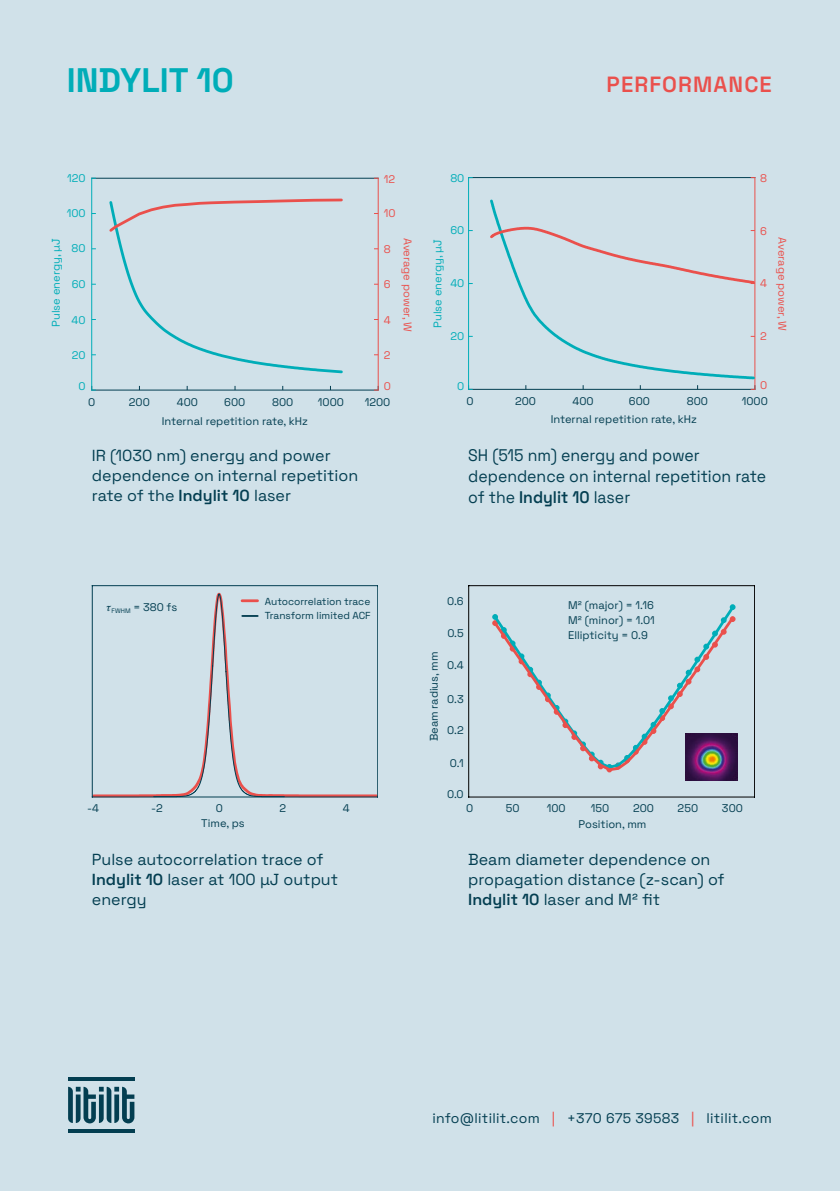
<style>
.page{position:relative;width:840px;height:1191px;background:#fff}
.page>*{position:absolute;margin:0;border:0;box-sizing:border-box;transform-origin:0 0}
.t1{font:700 34px "Space Grotesk";color:#00adb8}
.t2{font:600 22px "Space Grotesk";letter-spacing:.05em;color:#ea504c}
.t3{font:16.8px/21px "Space Grotesk";color:#033e51;scale:.94 1}
.t4{font:16px/20px "Space Grotesk";color:#033e51}
.t5{font:14px "Space Grotesk";letter-spacing:.02em;color:#033e51}
.t6{font:11.2px/14.8px "Space Grotesk";color:#033e51;text-align:justify}
.t7{font:11.2px "Space Grotesk";color:#00adb8}
.t8{font:11.2px "Space Grotesk";letter-spacing:-.005em;color:#ea504c}
.t9{font:11px "Space Grotesk";color:#033e51}
.t10{font:10.2px/14.8px "Space Grotesk";color:#033e51}
.s1{font-weight:600}
.s2{color:#ea504c}
</style>
<div class="page">
<div style="left:0;top:0;width:839px;height:1191px;background:#d0e1e9"></div>
<svg style="left:68px;top:1086px;width:66px;height:37px"></svg>
<hr style="left:68px;top:1077px;width:66px;height:4px;background:#033e51">
<svg style="left:68px;top:1129px;width:66px;height:3px"></svg>
<hr style="left:92px;top:390px;width:286px;height:1px;background:#033e51">
<hr style="left:92px;top:178px;width:286px;height:1px;background:#033e51">
<hr style="left:91px;top:178px;width:1px;height:212px;background:#00adb8">
<svg style="left:91px;top:386px;width:5px;height:5px"></svg>
<hr style="left:377px;top:178px;width:1px;height:212px;background:#ea504c">
<svg style="left:116px;top:234px;width:227px;height:140px"></svg>
<svg style="left:109px;top:198px;width:234px;height:36px"></svg>
<hr style="left:753px;top:585px;width:1px;height:212px;background:#000">
<hr style="left:468px;top:585px;width:1px;height:212px;background:#000">
<hr style="left:468px;top:585px;width:286px;height:1px;background:#000">
<hr style="left:468px;top:796px;width:286px;height:1px;background:#000">
<svg style="left:492px;top:604px;width:244px;height:168px"></svg>
<img style="left:685px;top:733px;width:52px;height:47px">
<svg style="left:91px;top:591px;width:287px;height:207px"></svg>
<hr style="left:377px;top:585px;width:1px;height:212px;background:#033e51">
<hr style="left:92px;top:585px;width:1px;height:212px;background:#033e51">
<hr style="left:92px;top:585px;width:285px;height:1px;background:#033e51">
<hr style="left:92px;top:796px;width:285px;height:1px;background:#033e51">
<svg style="left:153px;top:593px;width:132px;height:204px"></svg>
<hr style="left:468px;top:389px;width:286px;height:1px;background:#033e51">
<hr style="left:468px;top:177px;width:286px;height:1px;background:#033e51">
<hr style="left:468px;top:178px;width:1px;height:211px;background:#00adb8">
<hr style="left:754px;top:178px;width:1px;height:211px;background:#ea504c">
<svg style="left:490px;top:197px;width:265px;height:184px"></svg>
<svg style="left:490px;top:225px;width:266px;height:60px"></svg>
<svg style="left:750px;top:385px;width:5px;height:5px"></svg>
<svg style="left:107px;top:605px;width:4px;height:6px"></svg>
<h1 class="t1" style="left:67px;top:55px;width:169px">INDYLIT 10</h1>
<h2 class="t2" style="left:606px;top:68px;width:167px">PERFORMANCE</h2>
<p class="t7" style="left:67px;top:170px;width:20px">120</p>
<p class="t8" style="left:383px;top:171px;width:13px">12</p>
<p class="t7" style="left:450px;top:170px;width:16px">80</p>
<p class="t8" style="left:759px;top:170px;width:8px">8</p>
<p class="t7" style="left:67px;top:205px;width:20px">100</p>
<p class="t8" style="left:383px;top:205px;width:13px">10</p>
<p class="t7" style="left:450px;top:222px;width:15px">60</p>
<p class="t8" style="left:759px;top:222px;width:8px">6</p>
<p class="t7" style="left:48px;top:327px;width:90px;rotate:-90deg">Pulse energy, µJ</p>
<p class="t7" style="left:71px;top:240px;width:16px">80</p>
<p class="t7" style="left:72px;top:276px;width:15px">60</p>
<p class="t7" style="left:71px;top:312px;width:16px">40</p>
<p class="t8" style="left:383px;top:241px;width:8px">8</p>
<p class="t8" style="left:383px;top:276px;width:8px">6</p>
<p class="t8" style="left:383px;top:312px;width:8px">4</p>
<p class="t8" style="left:416px;top:238px;width:95px;rotate:90deg">Average power, W</p>
<p class="t7" style="left:429px;top:328px;width:90px;rotate:-90deg">Pulse energy, µJ</p>
<p class="t7" style="left:450px;top:275px;width:16px">40</p>
<p class="t7" style="left:450px;top:328px;width:15px">20</p>
<p class="t8" style="left:759px;top:275px;width:8px">4</p>
<p class="t8" style="left:759px;top:328px;width:8px">2</p>
<p class="t8" style="left:790px;top:237px;width:95px;rotate:90deg">Average power, W</p>
<p class="t7" style="left:72px;top:347px;width:15px">20</p>
<p class="t8" style="left:383px;top:346px;width:8px">2</p>
<p class="t7" style="left:78px;top:377px;width:9px">0</p>
<p class="t8" style="left:383px;top:378px;width:9px">0</p>
<p class="t7" style="left:457px;top:378px;width:9px">0</p>
<p class="t8" style="left:759px;top:377px;width:9px">0</p>
<p class="t6" style="left:88px;top:394px;width:9px">0</p>
<p class="t6" style="left:129px;top:394px;width:22px">200</p>
<p class="t6" style="left:177px;top:394px;width:23px">400</p>
<p class="t6" style="left:224px;top:394px;width:23px">600</p>
<p class="t6" style="left:272px;top:394px;width:23px">800</p>
<p class="t6" style="left:318px;top:394px;width:28px">1000</p>
<p class="t6" style="left:364px;top:394px;width:27px">1200</p>
<p class="t6" style="left:466px;top:393px;width:9px">0</p>
<p class="t6" style="left:514px;top:393px;width:22px">200</p>
<p class="t6" style="left:572px;top:393px;width:23px">400</p>
<p class="t6" style="left:628px;top:393px;width:23px">600</p>
<p class="t6" style="left:686px;top:393px;width:23px">800</p>
<p class="t6" style="left:741px;top:393px;width:28px">1000</p>
<p class="t6" style="left:162px;top:413px;width:148px">Internal repetition rate, kHz</p>
<p class="t6" style="left:550px;top:411px;width:147px">Internal repetition rate, kHz</p>
<p class="t4" style="left:92px;top:444px;width:267px">IR (1030 nm) energy and power dependence on internal repetition rate of the <span class="s1">Indylit 10</span> laser</p>
<p class="t3" style="left:468px;top:444px;width:318px">SH (515 nm) energy and power dependence on internal repetition rate of the <span class="s1">Indylit 10</span> laser</p>
<p class="t9" style="left:112px;top:599px;width:67px"><sub>FWHM</sub> = 380 fs</p>
<p class="t10" style="left:264px;top:593px;width:107px">Autocorrelation trace<br>Transform limited ACF</p>
<p class="t6" style="left:447px;top:592px;width:18px">0.6</p>
<p class="t6" style="left:426px;top:741px;width:91px;rotate:-90deg">Beam radius, mm</p>
<p class="t6" style="left:447px;top:625px;width:18px">0.5</p>
<p class="t6" style="left:447px;top:657px;width:18px">0.4</p>
<p class="t6" style="left:447px;top:691px;width:18px">0.3</p>
<p class="t6" style="left:447px;top:722px;width:18px">0.2</p>
<p class="t6" style="left:449px;top:755px;width:15px">0.1</p>
<p class="t6" style="left:447px;top:786px;width:18px">0.0</p>
<p class="t6" style="left:568px;top:597px;width:88px">M² (major) = 1.16<br>M² (minor) = 1.01<br>Ellipticity = 0.9</p>
<p class="t9" style="left:151px;top:800px;width:13px">-2</p>
<p class="t9" style="left:216px;top:800px;width:9px">0</p>
<p class="t9" style="left:279px;top:800px;width:8px">2</p>
<p class="t9" style="left:342px;top:800px;width:8px">4</p>
<p class="t9" style="left:87px;top:800px;width:13px">-4</p>
<p class="t6" style="left:590px;top:800px;width:20px">150</p>
<p class="t6" style="left:632px;top:800px;width:22px">200</p>
<p class="t6" style="left:677px;top:800px;width:22px">250</p>
<p class="t6" style="left:721px;top:800px;width:22px">300</p>
<p class="t9" style="left:201px;top:815px;width:45px">Time, ps</p>
<p class="t6" style="left:465px;top:800px;width:9px">0</p>
<p class="t6" style="left:505px;top:800px;width:15px">50</p>
<p class="t6" style="left:546px;top:800px;width:20px">100</p>
<p class="t6" style="left:578px;top:816px;width:69px">Position, mm</p>
<p class="t4" style="left:92px;top:848px;width:247px">Pulse autocorrelation trace of<br><span class="s1">Indylit 10</span> laser at 100 µJ output energy</p>
<p class="t4" style="left:468px;top:848px;width:258px">Beam diameter dependence on propagation distance (z-scan) of<br><span class="s1">Indylit 10</span> laser and M² fit</p>
<p class="t5" style="left:432px;top:1107px;width:341px">info@litilit.com <span class="s2">|</span> +370 675 39583 <span class="s2">|</span> litilit.com</p>
</div>
